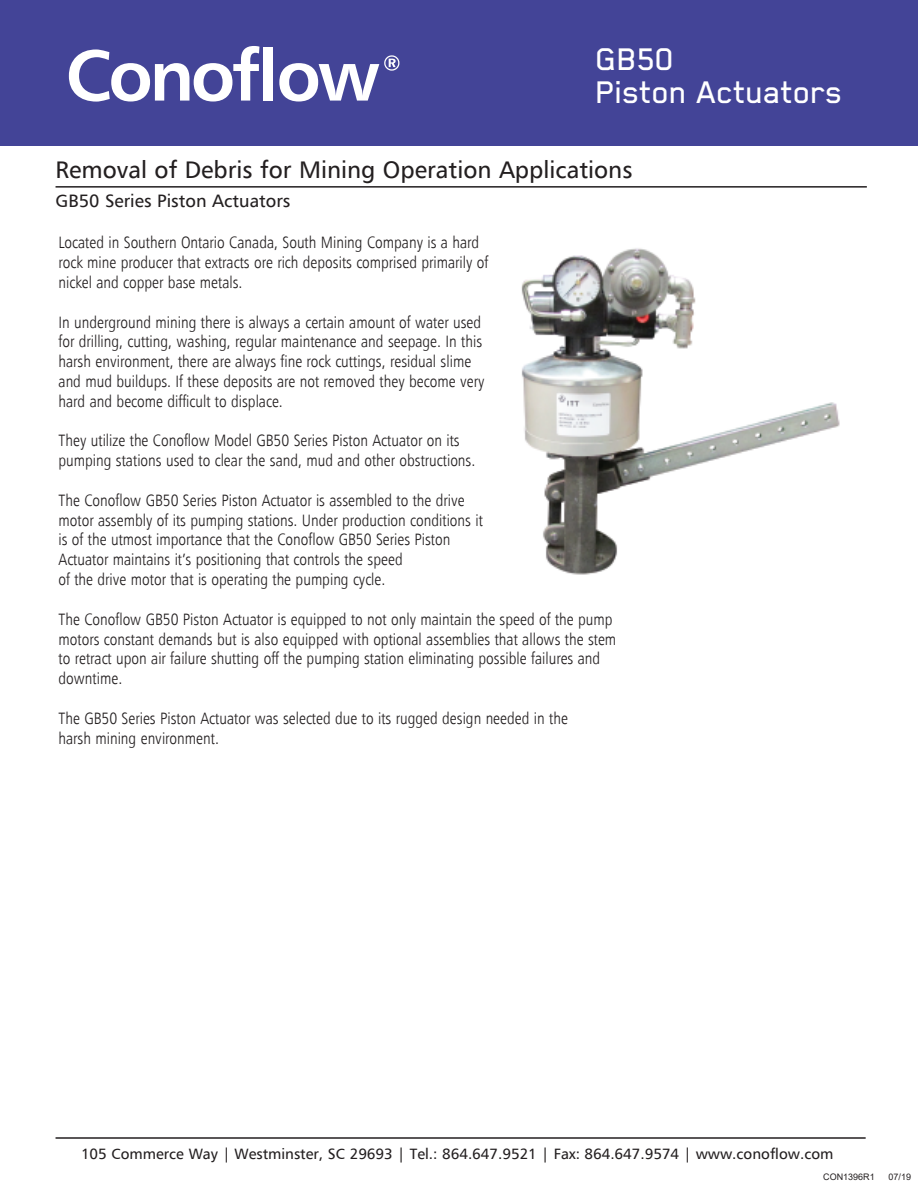
<style>
.page{position:relative;width:918px;height:1190px;background:#fff}
.page>*{position:absolute;margin:0;border:0;box-sizing:border-box;transform-origin:0 0}
.t1{font:500 36px/33px "Blender";color:#fff}
.t2{font:24px "Humanist 777 BT";color:#231f20}
.t3{font:18px "Humanist 777 BT";color:#231f20}
.t4{font:300 condensed 16.5px/19.8px "Humanist 777 BT";color:#231f20}
.t5{font:15px "Humanist 777 BT";color:#231f20}
.t6{font:9px "Arial";color:#231f20}
</style>
<div class="page">
<hr style="left:56px;top:1137px;width:809px;height:1px;background:#231f20">
<div style="left:0;top:0;width:918px;height:146px;background:#434497"></div>
<svg style="left:69px;top:46px;width:190px;height:56px"></svg>
<div style="left:263px;top:47px;width:10px;height:54px;background:#fff"></div>
<svg style="left:279px;top:55px;width:120px;height:46px"></svg>
<hr style="left:56px;top:186px;width:811px;height:1px;background:#231f20">
<img style="left:521px;top:248px;width:319px;height:327px">
<h1 class="t1" style="left:596px;top:41px;width:248px">GB50<br>Piston Actuators</h1>
<h2 class="t2" style="left:56px;top:155px;width:578px">Removal of Debris for Mining Operation Applications</h2>
<p class="t3" style="left:56px;top:190px;width:236px">GB50 Series Piston Actuators</p>
<p class="t4" style="left:59px;top:232px;width:431px">Located in Southern Ontario Canada, South Mining Company is a hard rock mine producer that extracts ore rich deposits comprised primarily of nickel and copper base metals.</p>
<p class="t4" style="left:59px;top:311px;width:427px">In underground mining there is always a certain amount of water used for drilling, cutting, washing, regular maintenance and seepage. In this harsh environment, there are always fine rock cuttings, residual slime and mud buildups. If these deposits are not removed they become very hard and become difficult to displace.</p>
<p class="t4" style="left:59px;top:430px;width:418px">They utilize the Conoflow Model GB50 Series Piston Actuator on its pumping stations used to clear the sand, mud and other obstructions.</p>
<p class="t4" style="left:59px;top:490px;width:426px">The Conoflow GB50 Series Piston Actuator is assembled to the drive motor assembly of its pumping stations. Under production conditions it is of the utmost importance that the Conoflow GB50 Series Piston Actuator maintains it’s positioning that controls the speed<br>of the drive motor that is operating the pumping cycle.</p>
<p class="t4" style="left:59px;top:608px;width:559px">The Conoflow GB50 Piston Actuator is equipped to not only maintain the speed of the pump motors constant demands but is also equipped with optional assemblies that allows the stem to retract upon air failure shutting off the pumping station eliminating possible failures and downtime.</p>
<p class="t4" style="left:59px;top:707px;width:511px">The GB50 Series Piston Actuator was selected due to its rugged design needed in the harsh mining environment.</p>
<p class="t5" style="left:81px;top:1144px;width:754px">105 Commerce Way | Westminster, SC 29693 | Tel.: 864.647.9521 | Fax: 864.647.9574 | www.conoflow.com</p>
<p class="t6" style="left:823px;top:1171px;width:53px">CON1396R1</p>
<p class="t6" style="left:888px;top:1171px;width:24px">07/19</p>
</div>
